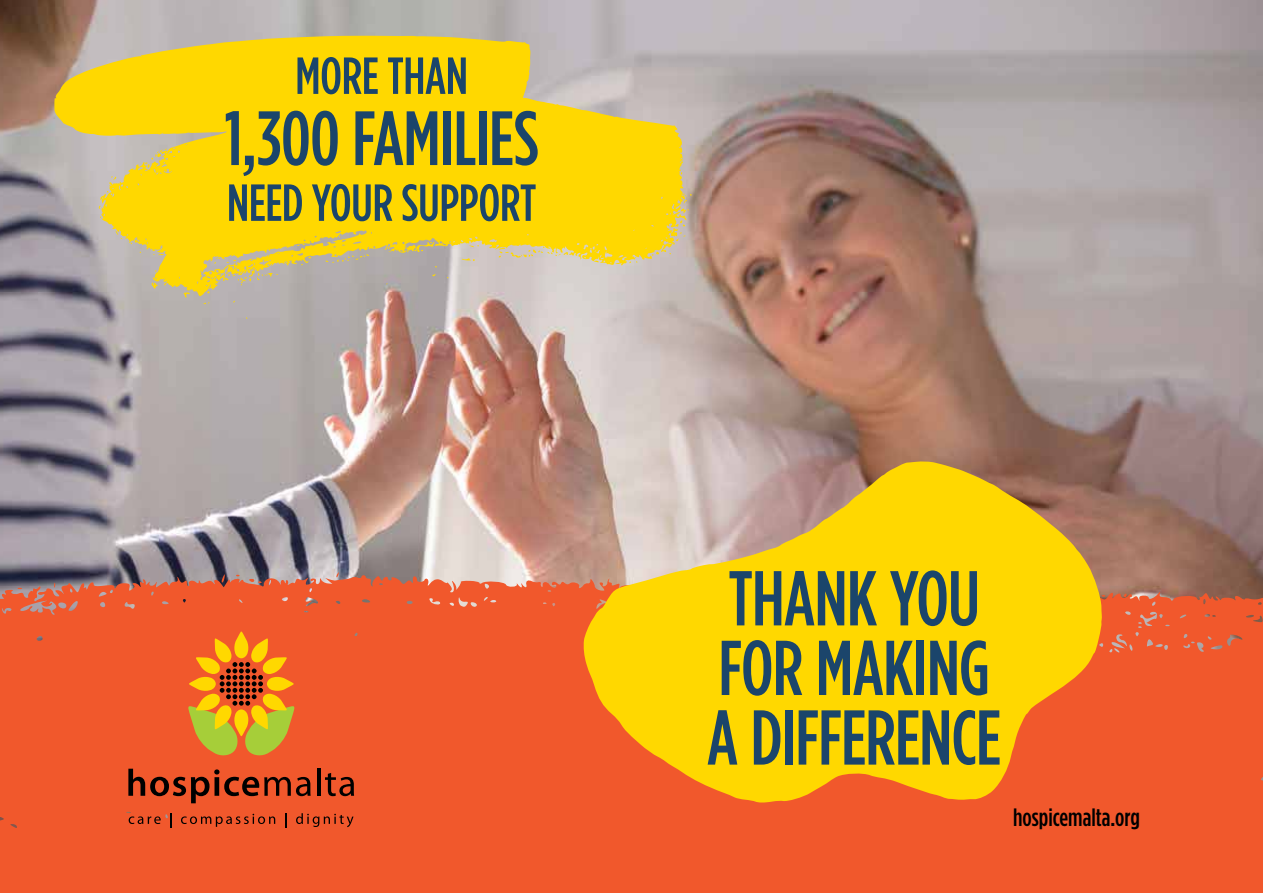
<style>
.page{position:relative;width:1263px;height:893px;background:#fff}
.page>*{position:absolute;margin:0;border:0;box-sizing:border-box;transform-origin:0 0}
.t1{font:500 77.55px/69.6px "Gotham Condensed";letter-spacing:-.01em;color:#1b456b}
.t2{font:500 76.8px "Gotham Condensed";letter-spacing:-.01em;color:#1b456b}
.t3{font:500 52.05px "Gotham Condensed";letter-spacing:-.005em;color:#1b456b}
.t4{font:500 24.9px "Gotham Condensed";color:#000}
</style>
<div class="page">
<img style="left:0;top:0;width:1263px;height:575px">
<div style="left:0;top:575px;width:1263px;height:318px;background:#f1582c"></div>
<svg style="left:1124px;top:593px;width:3px;height:4px"></svg>
<svg style="left:248px;top:579px;width:14px;height:4px"></svg>
<svg style="left:221px;top:574px;width:4px;height:9px"></svg>
<svg style="left:336px;top:571px;width:3px;height:7px"></svg>
<svg style="left:583px;top:461px;width:519px;height:342px;background:#f0bc23"></svg>
<svg style="left:186px;top:630px;width:110px;height:127px;background:#d98722"></svg>
<svg style="left:128px;top:769px;width:183px;height:34px;background:#b14020"></svg>
<hr style="left:317px;top:769px;width:3px;height:27px;background:#000">
<svg style="left:325px;top:773px;width:29px;height:23px"></svg>
<svg style="left:129px;top:816px;width:32px;height:8px"></svg>
<svg style="left:170px;top:813px;width:1px;height:15px"></svg>
<svg style="left:181px;top:814px;width:94px;height:13px"></svg>
<svg style="left:285px;top:813px;width:1px;height:15px"></svg>
<svg style="left:296px;top:813px;width:57px;height:14px"></svg>
<svg style="left:54px;top:36px;width:632px;height:261px;background:#e9cc39"></svg>
<svg style="left:652px;top:251px;width:7px;height:5px"></svg>
<svg style="left:629px;top:261px;width:9px;height:2px"></svg>
<svg style="left:676px;top:220px;width:10px;height:22px"></svg>
<svg style="left:680px;top:194px;width:12px;height:20px"></svg>
<svg style="left:498px;top:246px;width:70px;height:12px"></svg>
<svg style="left:461px;top:258px;width:14px;height:3px"></svg>
<svg style="left:432px;top:274px;width:4px;height:3px"></svg>
<svg style="left:469px;top:245px;width:10px;height:2px"></svg>
<svg style="left:414px;top:241px;width:20px;height:12px"></svg>
<svg style="left:325px;top:254px;width:44px;height:9px"></svg>
<svg style="left:301px;top:257px;width:11px;height:9px"></svg>
<svg style="left:257px;top:272px;width:21px;height:9px"></svg>
<svg style="left:203px;top:302px;width:7px;height:3px"></svg>
<svg style="left:183px;top:292px;width:7px;height:6px"></svg>
<svg style="left:226px;top:272px;width:25px;height:14px"></svg>
<svg style="left:151px;top:282px;width:7px;height:7px"></svg>
<svg style="left:116px;top:230px;width:7px;height:9px"></svg>
<svg style="left:145px;top:149px;width:22px;height:19px"></svg>
<svg style="left:111px;top:176px;width:5px;height:4px"></svg>
<svg style="left:226px;top:260px;width:10px;height:3px"></svg>
<svg style="left:214px;top:257px;width:6px;height:7px"></svg>
<p class="t3" style="left:295px;top:45px;width:174px">MORE THAN</p>
<p class="t2" style="left:224px;top:94px;width:316px">1,300 FAMILIES</p>
<p class="t3" style="left:227px;top:172px;width:311px">NEED YOUR SUPPORT</p>
<p class="t1" style="left:707px;top:563px;width:296px">THANK YOU<br>FOR MAKING<br>A DIFFERENCE</p>
<p class="t4" style="left:1013px;top:803px;width:128px">hospicemalta.org</p>
</div>
